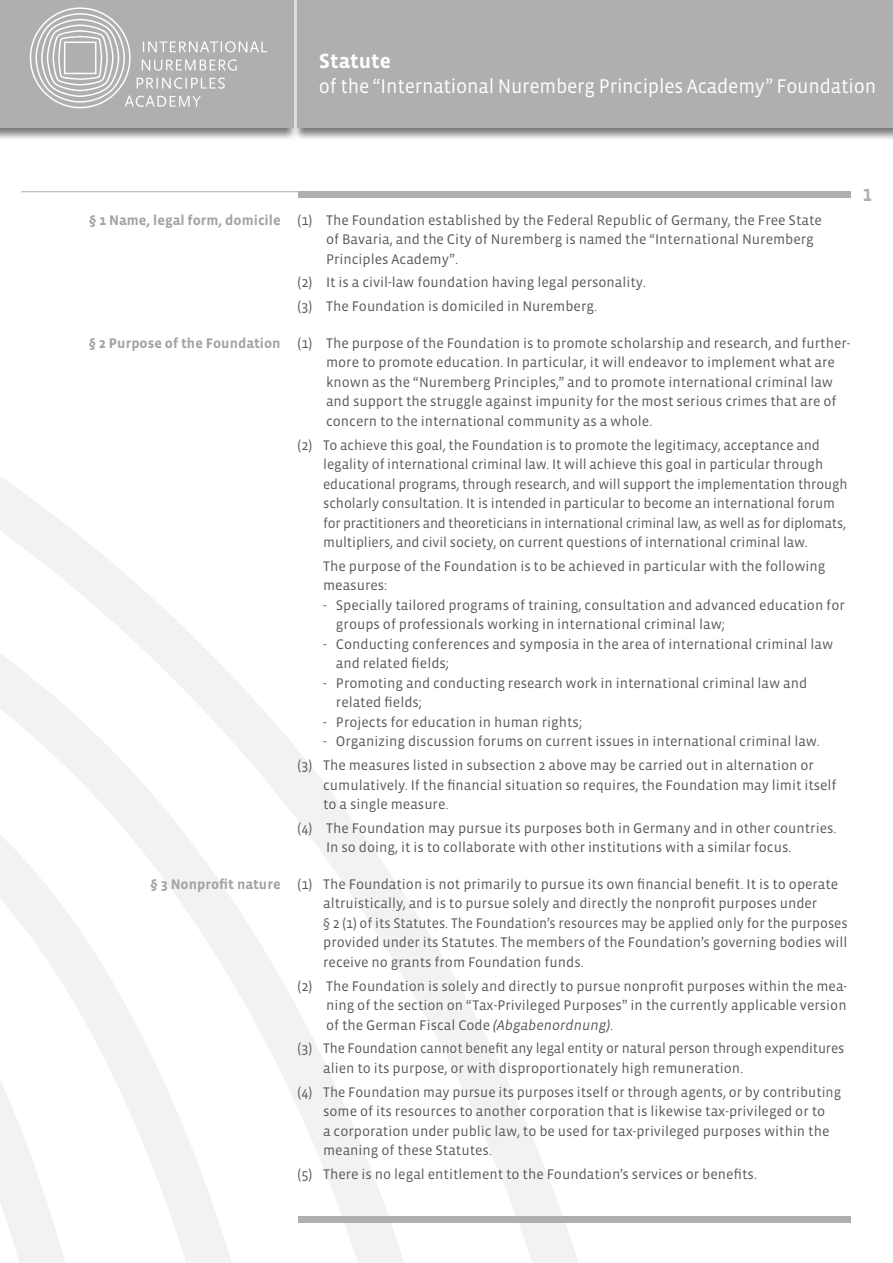
<style>
.page{position:relative;width:893px;height:1263px;background:#fff}
.page>*{position:absolute;margin:0;border:0;box-sizing:border-box;transform-origin:0 0}
.t1{font:700 21px "Vista Sans OT";color:#fff}
.t2{font:20.25px "Vista Sans OT";letter-spacing:-.01em;color:#fff}
.t3{font:700 18px "Vista Sans OT";color:#b0aeb1}
.t4{font:14.25px/19.5px "Vista Sans OT";color:#57585a}
.t5{font:700 14.25px "Vista Sans OT";color:#a4a2a5}
.s1{font-style:italic}
</style>
<div class="page">
<svg style="left:0;top:477px;width:648px;height:786px"></svg>
<div style="left:292px;top:0;width:601px;height:141px;background:#231f20;opacity:.6"></div>
<div style="left:298px;top:0;width:595px;height:128px;background:#b0aeb1"></div>
<div style="left:0;top:0;width:299px;height:141px;background:#231f20;opacity:.6"></div>
<div style="left:0;top:0;width:293px;height:128px;background:#b0aeb1"></div>
<div style="left:298px;top:192px;width:552px;height:6px;background:#b0aeb1"></div>
<hr style="left:21px;top:191px;width:829px;height:1px;background:#b0aeb1">
<svg style="left:30px;top:7px;width:237px;height:101px"></svg>
<div style="left:298px;top:1216px;width:552px;height:6px;background:#b0aeb1"></div>
<h1 class="t1" style="left:319px;top:51px;width:74px">Statute</h1>
<h2 class="t2" style="left:319px;top:75px;width:559px">of the “International Nuremberg Principles Academy” Foundation</h2>
<p class="t5" style="left:89px;top:213px;width:193px">§ 1 Name, legal form, domicile</p>
<p class="t5" style="left:89px;top:336px;width:193px">§ 2 Purpose of the Foundation</p>
<p class="t5" style="left:151px;top:877px;width:132px">§ 3 Nonprofit nature</p>
<p class="t4" style="left:326px;top:210px;width:497px;text-indent:-28px">(1) The Foundation established by the Federal Republic of Germany, the Free State of Bavaria, and the City of Nuremberg is named the “International Nuremberg<br>Principles Academy”.</p>
<p class="t4" style="left:298px;top:271px;width:350px;line-height:23.7px">(2) It is a civil-law foundation having legal personality. (3) The Foundation is domiciled in Nuremberg.</p>
<p class="t4" style="left:326px;top:333px;width:526px;text-indent:-28px">(1) The purpose of the Foundation is to promote scholarship and research, and further&shy;more to promote education. In particular, it will endeavor to implement what are known as the “Nuremberg Principles,” and to promote international criminal law and support the struggle against impunity for the most serious crimes that are of concern to the international community as a whole.</p>
<p class="t4" style="left:323px;top:435px;width:526px;text-indent:-26px">(2) To achieve this goal, the Foundation is to promote the legitimacy, acceptance and legality of international criminal law. It will achieve this goal in particular through educational programs, through research, and will support the implementation through scholarly consultation. It is intended in particular to become an international forum for practitioners and theoreticians in international criminal law, as well as for diplomats, multipliers, and civil society, on current questions of international criminal law.</p>
<p class="t4" style="left:323px;top:556px;width:504px">The purpose of the Foundation is to be achieved in particular with the following measures:</p>
<p class="t4" style="left:336px;top:595px;width:510px;text-indent:-13px">- Specially tailored programs of training, consultation and advanced education for groups of professionals working in international criminal law;</p>
<p class="t4" style="left:336px;top:634px;width:499px;text-indent:-13px">- Conducting conferences and symposia in the area of international criminal law and related fields;</p>
<p class="t4" style="left:336px;top:673px;width:473px;text-indent:-13px">- Promoting and conducting research work in international criminal law and related fields;</p>
<p class="t4" style="left:323px;top:712px;width:260px">- Projects for education in human rights;</p>
<p class="t4" style="left:298px;top:730px;width:524px;line-height:23.7px;text-indent:26px">- Organizing discussion forums on current issues in international criminal law. (3) The measures listed in subsection 2 above may be carried out in alternation or</p>
<p class="t4" style="left:323px;top:775px;width:515px">cumulatively. If the financial situation so requires, the Foundation may limit itself to a single measure.</p>
<p class="t4" style="left:326px;top:818px;width:512px;text-indent:-28px">(4) The Foundation may pursue its purposes both in Germany and in other countries.<br>In so doing, it is to collaborate with other institutions with a similar focus.</p>
<p class="t4" style="left:323px;top:874px;width:526px;text-indent:-26px">(1) The Foundation is not primarily to pursue its own financial benefit. It is to operate altruistically, and is to pursue solely and directly the nonprofit purposes under<br>§ 2 (1) of its Statutes. The Foundation’s resources may be applied only for the purposes provided under its Statutes. The members of the Foundation’s governing bodies will receive no grants from Foundation funds.</p>
<p class="t4" style="left:326px;top:976px;width:523px;text-align:justify;text-indent:-28px">(2) The Foundation is solely and directly to pursue nonprofit purposes within the mea&shy;ning of the section on “Tax-Privileged Purposes” in the currently applicable version of the German Fiscal Code <span class="s1">(Abgabenordnung)</span>.</p>
<p class="t4" style="left:323px;top:1039px;width:523px;text-indent:-26px">(3) The Foundation cannot benefit any legal entity or natural person through expenditures alien to its purpose, or with disproportionately high remuneration.</p>
<p class="t4" style="left:323px;top:1082px;width:520px;text-indent:-26px">(4) The Foundation may pursue its purposes itself or through agents, or by contributing some of its resources to another corporation that is likewise tax-privileged or to<br>a corporation under public law, to be used for tax-privileged purposes within the meaning of these Statutes.</p>
<p class="t4" style="left:298px;top:1164px;width:461px">(5) There is no legal entitlement to the Foundation’s services or benefits.</p>
<p class="t3" style="left:863px;top:186px;width:10px">1</p>
</div>
